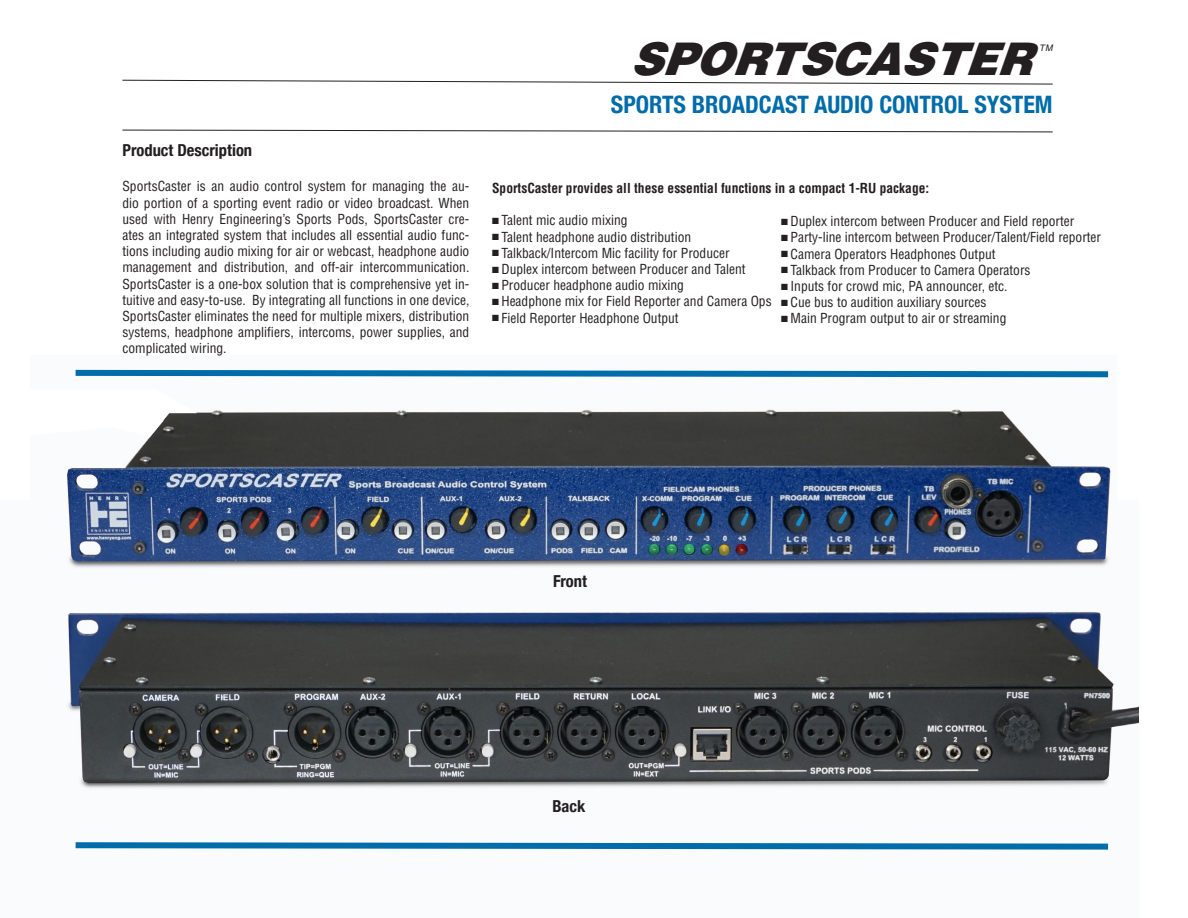
<style>
.page{position:relative;width:1188px;height:918px;background:#fff}
.page>*{position:absolute;margin:0;border:0;box-sizing:border-box;transform-origin:0 0}
.t1{font:italic 900 45px "Helvetica";letter-spacing:-.005em;color:#231f20}
.t2{font:700 condensed 24px "Helvetica Neue";color:#006ca9}
.t3{font:700 condensed 16.5px "Helvetica Neue";color:#231f20}
.t4{font:condensed 13.5px/16.2px "Helvetica";color:#231f20;text-align:justify}
.t5{font:700 condensed 13.5px "Helvetica";color:#231f20}
.t6{font:italic 9px "Helvetica";color:#231f20}
</style>
<div class="page">
<img style="left:67px;top:611px;width:1071px;height:178px">
<img style="left:66px;top:409px;width:1045px;height:159px">
<svg style="left:122px;top:79px;width:931px;height:6px"></svg>
<svg style="left:122px;top:129px;width:931px;height:4px"></svg>
<svg style="left:75px;top:369px;width:1034px;height:9px"></svg>
<svg style="left:75px;top:842px;width:1034px;height:8px;background:#3e8fbd"></svg>
<svg style="left:66px;top:409px;width:131px;height:28px"></svg>
<p class="t1" style="left:630px;top:30px;width:403px">SPORTSCASTER</p>
<p class="t6" style="left:1039px;top:43px;width:15px">TM</p>
<p class="t3" style="left:122px;top:140px;width:131px">Product Description</p>
<p class="t2" style="left:611px;top:90px;width:443px">SPORTS BROADCAST AUDIO CONTROL SYSTEM</p>
<p class="t4" style="left:122px;top:178px;width:348px">SportsCaster is an audio control system for managing the au&shy;dio portion of a sporting event radio or video broadcast. When used with Henry Engineering’s Sports Pods, SportsCaster cre&shy;ates an integrated system that includes all essential audio func&shy;tions including audio mixing for air or webcast, headphone audio management and distribution, and off-air intercommunication.<br>SportsCaster is a one-box solution that is comprehensive yet in&shy;tuitive and easy-to-use. By integrating all functions in one device, SportsCaster eliminates the need for multiple mixers, distribution systems, headphone amplifiers, intercoms, power supplies, and complicated wiring.</p>
<p class="t5" style="left:492px;top:180px;width:439px">SportsCaster provides all these essential functions in a compact 1-RU package:</p>
<p class="t4" style="left:492px;top:212px;width:137px">■ Talent mic audio mixing</p>
<p class="t4" style="left:492px;top:228px;width:201px">■ Talent headphone audio distribution</p>
<p class="t4" style="left:492px;top:245px;width:239px">■ Talkback/Intercom Mic facility for Producer</p>
<p class="t4" style="left:492px;top:261px;width:255px">■ Duplex intercom between Producer and Talent</p>
<p class="t4" style="left:492px;top:277px;width:193px">■ Producer headphone audio mixing</p>
<p class="t4" style="left:492px;top:293px;width:281px">■ Headphone mix for Field Reporter and Camera Ops</p>
<p class="t4" style="left:492px;top:309px;width:188px">■ Field Reporter Headphone Output</p>
<p class="t4" style="left:781px;top:213px;width:295px">■ Duplex intercom between Producer and Field reporter</p>
<p class="t4" style="left:781px;top:229px;width:321px">■ Party-line intercom between Producer/Talent/Field reporter</p>
<p class="t4" style="left:781px;top:245px;width:216px">■ Camera Operators Headphones Output</p>
<p class="t4" style="left:781px;top:262px;width:251px">■ Talkback from Producer to Camera Operators</p>
<p class="t4" style="left:781px;top:278px;width:228px">■ Inputs for crowd mic, PA announcer, etc.</p>
<p class="t4" style="left:781px;top:294px;width:207px">■ Cue bus to audition auxiliary sources</p>
<p class="t4" style="left:781px;top:310px;width:227px">■ Main Program output to air or streaming</p>
<p class="t3" style="left:553px;top:571px;width:35px">Front</p>
<p class="t3" style="left:552px;top:796px;width:34px">Back</p>
</div>
